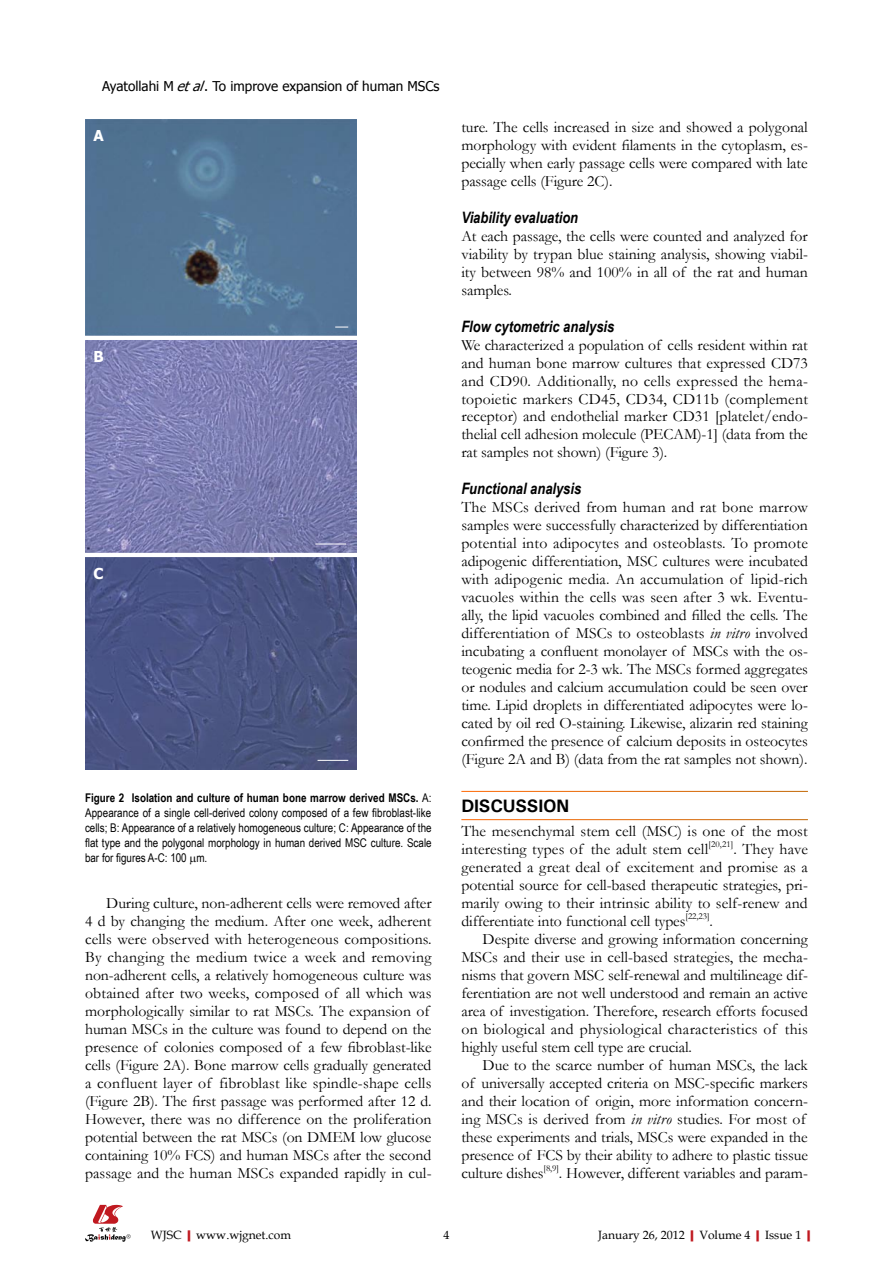
<style>
.page{position:relative;width:893px;height:1263px;background:#fff}
.page>*{position:absolute;margin:0;border:0;box-sizing:border-box;transform-origin:0 0}
.t1{font:700 18px "Univers";letter-spacing:-.01em;color:#000}
.t2{font:15.75px/18px "Garamond";letter-spacing:-.005em;color:#000;text-align:justify}
.t3{font:italic 700 15.75px "Arial Narrow";color:#000}
.t4{font:15.75px "Garamond";letter-spacing:.02em;color:#000}
.t5{font:700 15px "Tahoma";color:#fff}
.t6{font:13.5px "Tahoma";color:#000}
.t7{font:12px/15px "Arial Narrow";letter-spacing:.005em;color:#000;text-align:justify}
.t8{font:12px "Book Antiqua";color:#000}
.t9{font:9.15px "Garamond";letter-spacing:.005em;color:#000}
.s1{font-style:italic}
.s2{font-weight:700}
.s3{font-weight:700;color:#c01920}
</style>
<div class="page">
<svg style="left:85px;top:1205px;width:46px;height:37px"></svg>
<img style="left:85px;top:119px;width:272px;height:651px">
<hr style="left:83px;top:336px;width:278px;height:4px;background:#fff">
<hr style="left:83px;top:553px;width:278px;height:4px;background:#fff">
<svg style="left:335px;top:327px;width:13px;height:1px"></svg>
<hr style="left:315px;top:544px;width:31px;height:1px;background:#fff">
<hr style="left:318px;top:760px;width:30px;height:1px;background:#fff">
<p class="t6" style="left:102px;top:77px;width:339px">Ayatollahi M <span class="s1">etal</span>. To improve expansion of human MSCs</p>
<p class="t5" style="left:94px;top:125px;width:12px">A</p>
<p class="t5" style="left:94px;top:346px;width:12px">B</p>
<p class="t5" style="left:94px;top:562px;width:12px">C</p>
<p class="t7" style="left:85px;top:790px;width:348px"><span class="s2">Figure 2 Isolation and culture of human bone marrow derived MSCs.</span> A:<br>Appearance of a single cell-derived colony composed of a few fibroblast-like cells; B: Appearance of a relatively homogeneous culture; C: Appearance of the flat type and the polygonal morphology in human derived MSC culture. Scale bar for figures A-C: 100 m.</p>
<p class="t2" style="left:85px;top:893px;width:348px;text-align:left;text-indent:21px">During culture, non-adherent cells were removed after 4 d by changing the medium. After one week, adherent cells were observed with heterogeneous compositions.<br>By changing the medium twice a week and removing non-adherent cells, a relatively homogeneous culture was obtained after two weeks, composed of all which was morphologically similar to rat MSCs. The expansion of human MSCs in the culture was found to depend on the presence of colonies composed of a few fibroblast-like cells (Figure 2A). Bone marrow cells gradually generated a confluent layer of fibroblast like spindle-shape cells (Figure 2B). The first passage was performed after 12 d.<br>However, there was no difference on the proliferation potential between the rat MSCs (on DMEM low glucose containing 10% FCS) and human MSCs after the second passage and the human MSCs expanded rapidly in cul-</p>
<p class="t2" style="left:461px;top:118px;width:348px">ture. The cells increased in size and showed a polygonal morphology with evident filaments in the cytoplasm, es&shy;pecially when early passage cells were compared with late passage cells (Figure 2C).</p>
<p class="t3" style="left:461px;top:206px;width:118px">Viability evaluation</p>
<p class="t2" style="left:461px;top:227px;width:348px">At each passage, the cells were counted and analyzed for viability by trypan blue staining analysis, showing viabil&shy;ity between 98% and 100% in all of the rat and human samples.</p>
<p class="t3" style="left:461px;top:315px;width:154px">Flow cytometric analysis</p>
<p class="t2" style="left:461px;top:336px;width:348px">We characterized a population of cells resident within rat and human bone marrow cultures that expressed CD73 and CD90. Additionally, no cells expressed the hema&shy;topoietic markers CD45, CD34, CD11b (complement receptor) and endothelial marker CD31 [platelet/endo&shy;thelial cell adhesion molecule (PECAM)-1] (data from the rat samples not shown) (Figure 3).</p>
<p class="t3" style="left:461px;top:477px;width:121px">Functional analysis</p>
<p class="t2" style="left:461px;top:498px;width:348px">The MSCs derived from human and rat bone marrow samples were successfully characterized by differentiation potential into adipocytes and osteoblasts. To promote adipogenic differentiation, MSC cultures were incubated with adipogenic media. An accumulation of lipid-rich vacuoles within the cells was seen after 3 wk. Eventu&shy;ally, the lipid vacuoles combined and filled the cells. The differentiation of MSCs to osteoblasts <span class="s1">in vitro</span> involved incubating a confluent monolayer of MSCs with the os&shy;teogenic media for 2-3 wk. The MSCs formed aggregates or nodules and calcium accumulation could be seen over time. Lipid droplets in differentiated adipocytes were lo&shy;cated by oil red O-staining. Likewise, alizarin red staining confirmed the presence of calcium deposits in osteocytes (Figure 2A and B) (data from the rat samples not shown).</p>
<p class="t1" style="left:461px;top:794px;width:110px">DISCUSSION</p>
<p class="t2" style="left:461px;top:822px;width:348px">The mesenchymal stem cell (MSC) is one of the most interesting types of the adult stem cell</p>
<p class="t9" style="left:708px;top:838px;width:26px">[20,21]</p>
<p class="t2" style="left:461px;top:840px;width:348px;text-indent:272px">. They have generated a great deal of excitement and promise as a potential source for cell-based therapeutic strategies, pri&shy;marily owing to their intrinsic ability to self-renew and differentiate into functional cell types</p>
<p class="t9" style="left:686px;top:910px;width:25px">[22,23]</p>
<p class="t2" style="left:709px;top:912px;width:5px">.</p>
<p class="t2" style="left:483px;top:930px;width:327px">Despite diverse and growing information concerning</p>
<p class="t2" style="left:461px;top:948px;width:348px">MSCs and their use in cell-based strategies, the mecha-</p>
<p class="t2" style="left:461px;top:966px;width:348px">nisms that govern MSC self-renewal and multilineage dif-</p>
<p class="t2" style="left:461px;top:984px;width:348px">ferentiation are not well understood and remain an active</p>
<p class="t2" style="left:461px;top:1002px;width:348px">area of investigation. Therefore, research efforts focused</p>
<p class="t4" style="left:461px;top:1019px;width:348px">on biological and physiological characteristics of this</p>
<p class="t2" style="left:461px;top:1038px;width:232px">highly useful stem cell type are crucial.</p>
<p class="t2" style="left:483px;top:1056px;width:327px">Due to the scarce number of human MSCs, the lack</p>
<p class="t2" style="left:461px;top:1074px;width:348px">of universally accepted criteria on MSC-specific markers</p>
<p class="t2" style="left:461px;top:1092px;width:348px">and their location of origin, more information concern-</p>
<p class="t2" style="left:461px;top:1110px;width:346px">ing MSCs is derived from <span class="s1">in vitro</span> studies. For most of</p>
<p class="t2" style="left:461px;top:1128px;width:348px">these experiments and trials, MSCs were expanded in the</p>
<p class="t2" style="left:461px;top:1146px;width:348px">presence of FCS by their ability to adhere to plastic tissue</p>
<p class="t2" style="left:461px;top:1164px;width:84px">culture dishes</p>
<p class="t9" style="left:544px;top:1162px;width:17px">[8,9]</p>
<p class="t2" style="left:559px;top:1164px;width:250px">. However, different variables and param-</p>
<p class="t8" style="left:151px;top:1226px;width:141px">WJSC<span class="s3">|</span>www.wjgnet.com</p>
<p class="t8" style="left:443px;top:1226px;width:7px">4</p>
<p class="t8" style="left:598px;top:1226px;width:219px">January 26, 2012<span class="s3">|</span>Volume 4<span class="s3">|</span>Issue 1<span class="s3">|</span></p>
</div>
